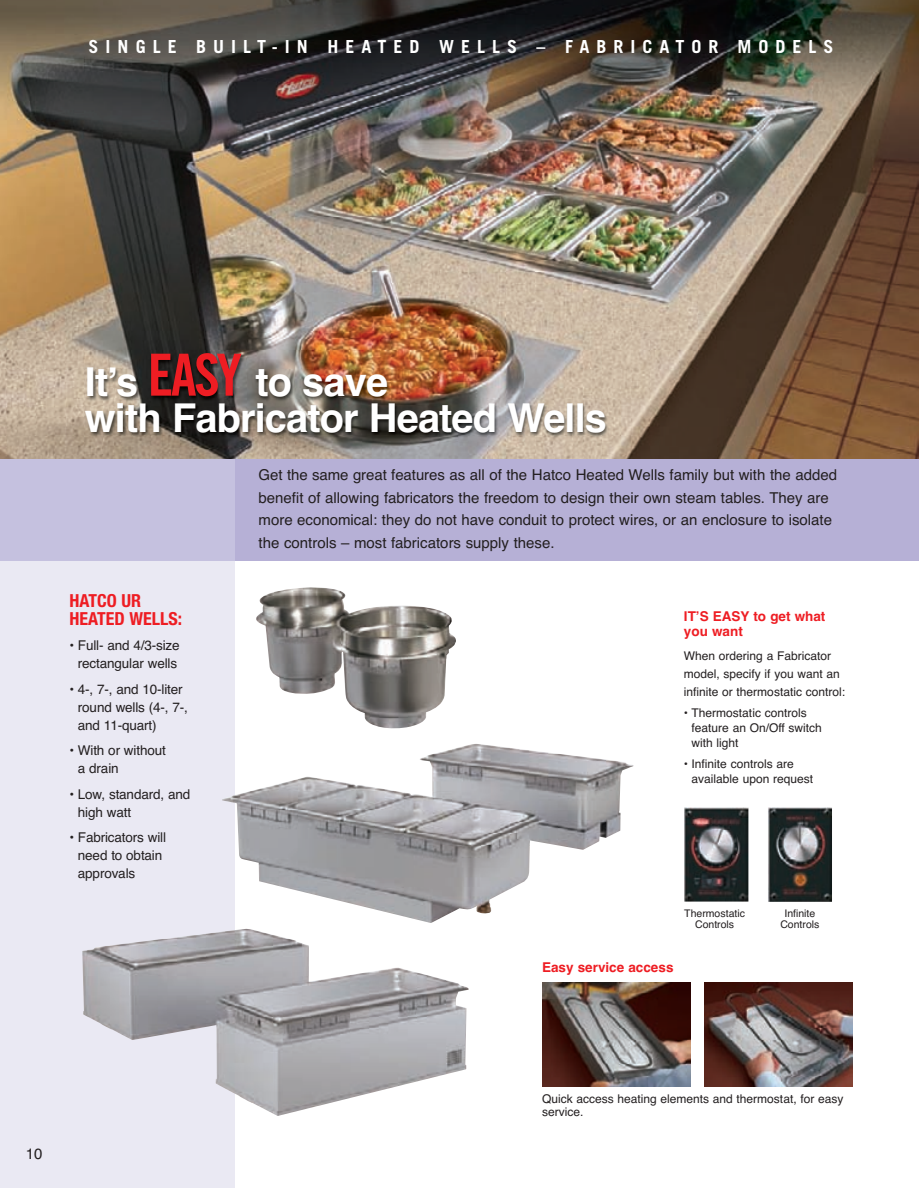
<style>
.page{position:relative;width:919px;height:1188px;background:#fff}
.page>*{position:absolute;margin:0;border:0;box-sizing:border-box;transform-origin:0 0}
.t1{font:700 39.75px/35.8px "Helvetica";letter-spacing:-.02em;color:#fff}
.t2{font:700 18px "Trade Gothic LT Std";letter-spacing:.39em;color:#fff}
.t3{font:700 condensed 18px/18px "Helvetica Neue";color:#ee1d23}
.t4{font:15px/22.5px "Helvetica";color:#231f20}
.t5{font:13.5px/18px "Helvetica";letter-spacing:-.01em;color:#231f20}
.t6{font:700 13.5px/15px "Helvetica";color:#ee1d23}
.t7{font:12px/15px "Helvetica";color:#231f20}
.t8{font:10.5px/11.2px "Helvetica";color:#231f20;text-align:center}
.s1{font-family:"Trade Gothic LT Std Bd Cn 20";font-weight:400;font-size:58.2px;color:#ee1d23}
</style>
<div class="page">
<img style="left:0;top:0;width:919px;height:1188px">
<p class="t2" style="left:89px;top:40px;width:746px">SINGLE BUILT-IN HEATED WELLS – FABRICATOR MODELS</p>
<h1 class="t1" style="left:85px;top:364px;width:524px">Itʼs <span class="s1">EASY</span> to save<br>with Fabricator Heated Wells</h1>
<p class="t4" style="left:258px;top:464px;width:580px">Get the same great features as all of the Hatco Heated Wells family but with the added benefit of allowing fabricators the freedom to design their own steam tables. They are more economical: they do not have conduit to protect wires, or an enclosure to isolate the controls – most fabricators supply these.</p>
<p class="t3" style="left:69px;top:593px;width:114px">HATCO UR<br>HEATED WELLS:</p>
<p class="t5" style="left:69px;top:636px;width:112px;text-align:center">• Full- and 4/3-size rectangular wells</p>
<p class="t5" style="left:78px;top:680px;width:112px;text-indent:-8px">• 4-, 7-, and 10-liter round wells (4-, 7-, and 11-quart)</p>
<p class="t5" style="left:78px;top:741px;width:89px;text-indent:-8px">• With or without a drain</p>
<p class="t5" style="left:78px;top:785px;width:114px;text-indent:-8px">• Low, standard, and high watt</p>
<p class="t5" style="left:78px;top:828px;width:90px;text-indent:-8px">• Fabricators will need to obtain approvals</p>
<p class="t6" style="left:684px;top:609px;width:143px">ITʼS EASY to get what you want</p>
<p class="t7" style="left:684px;top:647px;width:163px;line-height:18px">When ordering a Fabricator model, specify if you want an infinite or thermostatic control:</p>
<p class="t7" style="left:691px;top:705px;width:132px;text-indent:-8px">• Thermostatic controls feature an On/Off switch with light</p>
<p class="t7" style="left:691px;top:756px;width:123px;text-indent:-8px">• Infinite controls are available upon request</p>
<p class="t8" style="left:684px;top:907px;width:62px">Thermostatic<br>Controls</p>
<p class="t8" style="left:780px;top:907px;width:41px">Infinite<br>Controls</p>
<p class="t6" style="left:542px;top:960px;width:133px">Easy service access</p>
<p class="t4" style="left:26px;top:1142px;width:18px">10</p>
<p class="t7" style="left:542px;top:1091px;width:303px;line-height:13.5px">Quick access heating elements and thermostat, for easy service.</p>
</div>
